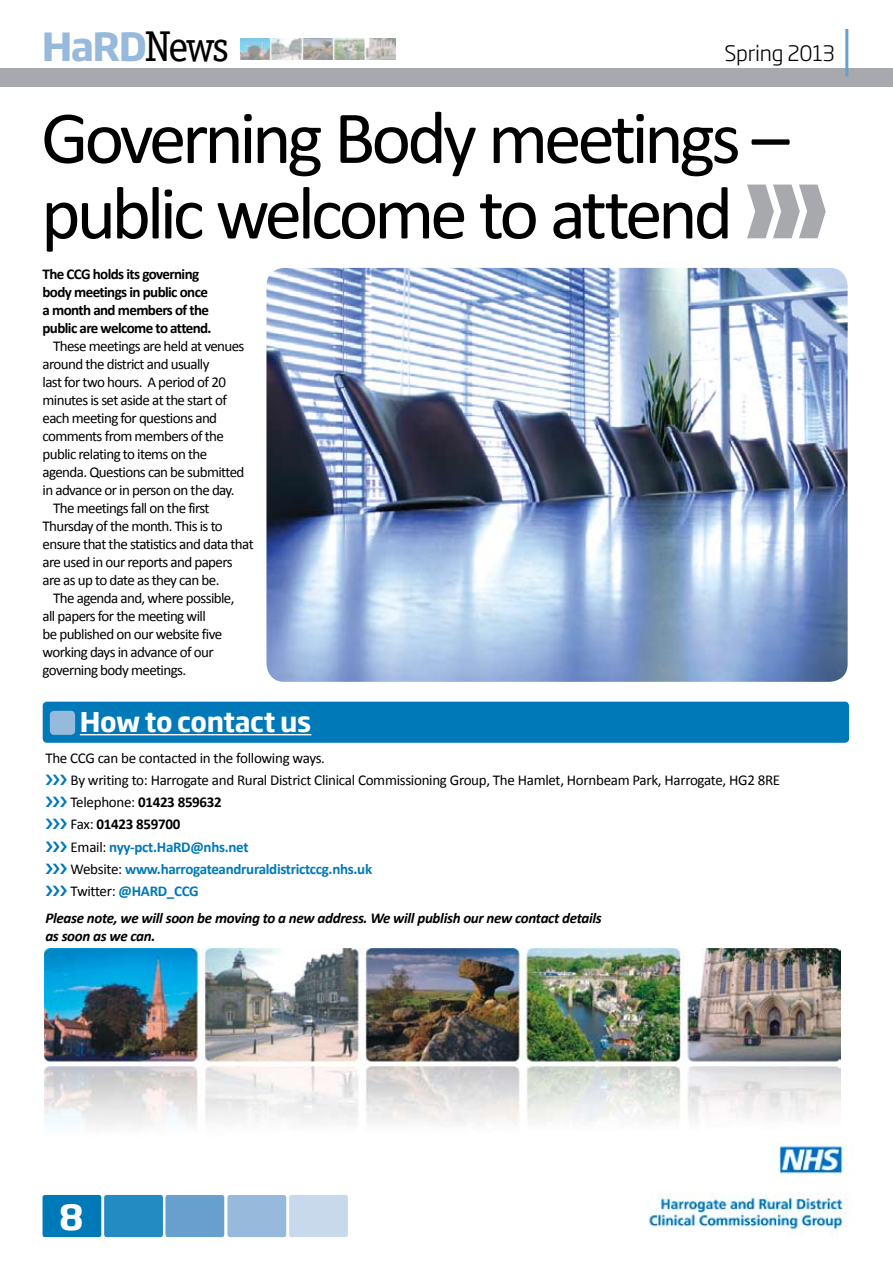
<style>
.page{position:relative;width:893px;height:1263px;background:#fff}
.page>*{position:absolute;margin:0;border:0;box-sizing:border-box;transform-origin:0 0}
.t1{font:75.45px/75.4px "Calibri";letter-spacing:-.055em;color:#000}
.t2{font:700 38.4px "Soho Gothic Std";color:#97badc}
.t3{font:700 34.2px "Soho Gothic Std";color:#fff}
.t4{font:700 26.85px "Soho Gothic Std";letter-spacing:-.01em;color:#fff;scale:.96 1}
.t5{font:300 21px "Soho Gothic Std";letter-spacing:-.01em;color:#000}
.t6{font:15px "Calibri";letter-spacing:-.04em;color:#000}
.t7{font:15px/22.2px "Calibri";letter-spacing:-.02em;color:#000}
.t8{font:700 15px/18px "Calibri";letter-spacing:-.04em;color:#000}
.t9{font:italic 700 15px/18px "Calibri";letter-spacing:-.02em;color:#000}
.s1{font-family:"Officina Serif Std";font-weight:400;font-size:43.05px;color:#000}
.s2{color:#a7a9ac}
.s3{font-weight:700}
.s4{font-weight:700;color:#0079b8}
</style>
<div class="page">
<div style="left:0;top:68px;width:893px;height:19px;background:#a7a9ac"></div>
<hr style="left:845px;top:29px;width:3px;height:48px;background:#67a0ce">
<div style="left:43px;top:1195px;width:58px;height:42px;background:#0079b8;border-radius:2px"></div>
<div style="left:104px;top:1195px;width:59px;height:42px;background:#238ac2;border-radius:2px"></div>
<div style="left:165px;top:1195px;width:59px;height:42px;background:#67a0ce;border-radius:2px"></div>
<div style="left:227px;top:1195px;width:59px;height:42px;background:#97badc;border-radius:2px"></div>
<div style="left:289px;top:1195px;width:59px;height:42px;background:#c9d9ec;border-radius:2px"></div>
<img style="left:241px;top:38px;width:154px;height:22px">
<img style="left:45px;top:948px;width:795px;height:178px">
<img style="left:266px;top:268px;width:582px;height:414px">
<div style="left:43px;top:702px;width:806px;height:41px;background:#0079b8;border-radius:4px"></div>
<div style="left:50px;top:711px;width:25px;height:24px;background:#97badc;border-radius:4px"></div>
<hr style="left:80px;top:734px;width:231px;height:1px;background:#fff">
<img style="left:648px;top:1143px;width:199px;height:90px">
<h2 class="t2" style="left:42px;top:22px;width:189px">HaRD<span class="s1">News</span></h2>
<h3 class="t5" style="left:724px;top:40px;width:112px">Spring 2013</h3>
<h1 class="t1" style="left:41px;top:97px;width:789px">Governing Body meetings – public welcome to attend <span class="s2">❱❱❱</span></h1>
<p class="t8" style="left:43px;top:264px;width:171px">The CCG holds its governing body meetings in public once a month and members of the public are welcome to attend.</p>
<p class="t6" style="left:53px;top:337px;width:193px">These meetings are held at venues</p>
<p class="t6" style="left:43px;top:355px;width:169px">around the district and usually</p>
<p class="t6" style="left:43px;top:373px;width:185px">last for two hours. A period of 20</p>
<p class="t6" style="left:43px;top:391px;width:186px">minutes is set aside at the start of</p>
<p class="t6" style="left:43px;top:409px;width:176px">each meeting for questions and</p>
<p class="t6" style="left:43px;top:427px;width:183px">comments from members of the</p>
<p class="t6" style="left:43px;top:445px;width:166px">public relating to items on the</p>
<p class="t6" style="left:43px;top:463px;width:203px">agenda. Questions can be submitted</p>
<p class="t6" style="left:43px;top:481px;width:194px">in advance or in person on the day.</p>
<p class="t6" style="left:53px;top:499px;width:158px">The meetings fall on the first</p>
<p class="t6" style="left:43px;top:517px;width:182px">Thursday of the month. This is to</p>
<p class="t6" style="left:43px;top:535px;width:213px">ensure that the statistics and data that</p>
<p class="t6" style="left:43px;top:553px;width:192px">are used in our reports and papers</p>
<p class="t6" style="left:43px;top:571px;width:178px">are as up to date as they can be.</p>
<p class="t6" style="left:53px;top:589px;width:183px">The agenda and, where possible,</p>
<p class="t6" style="left:43px;top:607px;width:165px">all papers for the meeting will</p>
<p class="t6" style="left:43px;top:625px;width:181px">be published on our website five</p>
<p class="t6" style="left:43px;top:643px;width:173px">working days in advance of our</p>
<p class="t6" style="left:43px;top:661px;width:145px">governing body meetings.</p>
<h3 class="t4" style="left:80px;top:704px;width:243px">How to contact us</h3>
<p class="t7" style="left:71px;top:746px;width:711px;text-indent:-25px">The CCG can be contacted in the following ways.<br>By writing to: Harrogate and Rural District Clinical Commissioning Group, The Hamlet, Hornbeam Park, Harrogate, HG2 8RE Telephone: <span class="s3">01423 859632<br></span>Fax: <span class="s3">01423 859700<br></span>Email: <span class="s4">nyy-pct.HaRD@nhs.net<br></span>Website: <span class="s4">www.harrogateandruraldistrictccg.nhs.uk<br></span>Twitter: <span class="s4">@HARD_CCG</span></p>
<p class="t9" style="left:45px;top:908px;width:558px">Please note, we will soon be moving to a new address. We will publish our new contact details as soon as we can.</p>
<h3 class="t3" style="left:59px;top:1195px;width:26px">8</h3>
</div>
